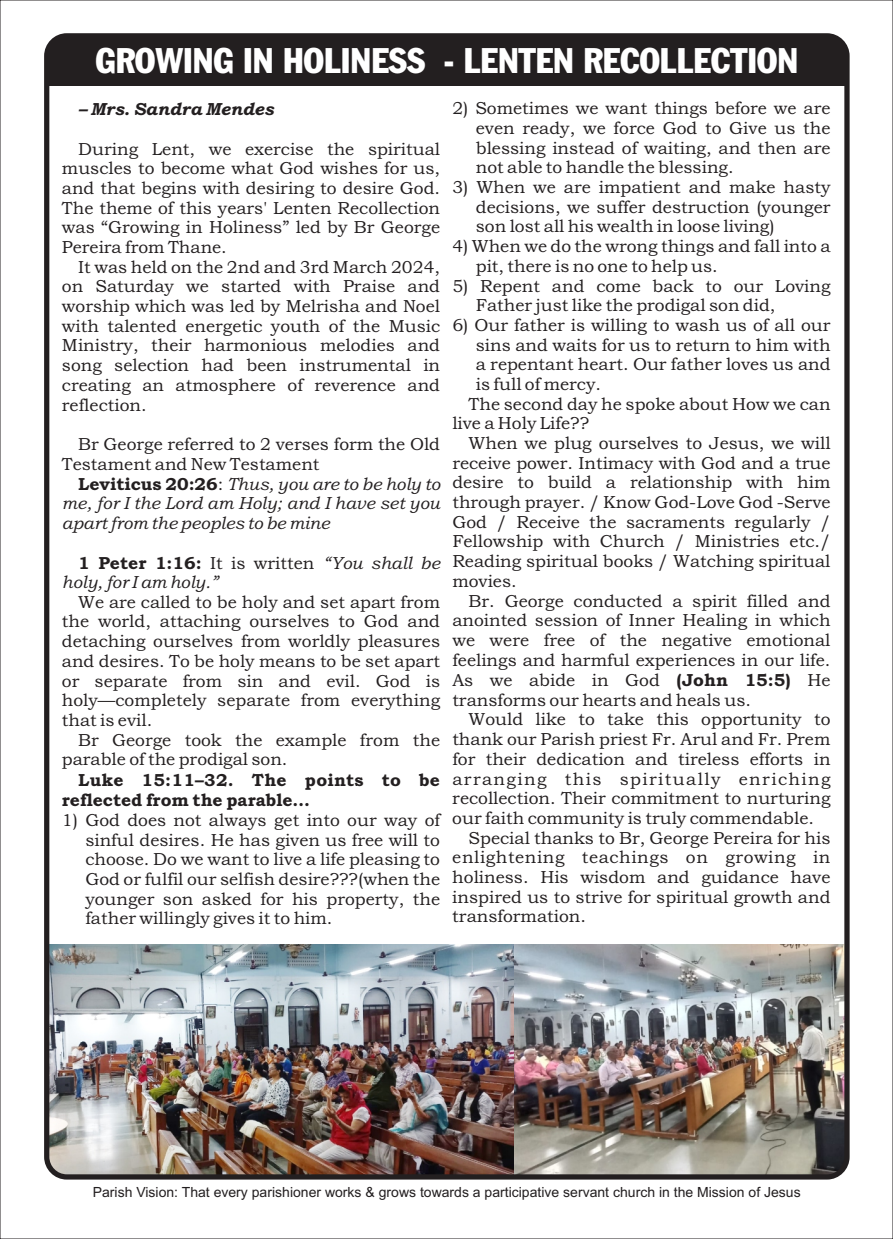
<style>
.page{position:relative;width:893px;height:1239px;background:#fff}
.page>*{position:absolute;margin:0;border:0;box-sizing:border-box;transform-origin:0 0}
.t1{font:35px "Franklin Gothic Condensed";color:#fff}
.t2{font:17.5px/19.6px "Bookman Old Style";color:#231f20;text-align:justify}
.t3{font:italic 17.5px/19.4px "Bookman Old Style";color:#231f20;text-align:justify}
.t4{font:700 17.5px/20.5px "Bookman Old Style";color:#231f20}
.t5{font:17.5px "Bookman Old Style";letter-spacing:.08em;color:#231f20}
.t6{font:17.5px "Bookman Old Style";letter-spacing:.035em;color:#231f20}
.t7{font:italic 700 17.5px "Bookman Old Style";color:#231f20}
.t8{font:14px "Arial";color:#231f20}
.s1{font-weight:700;font-style:normal}
.s2{font-style:normal}
.s3{font-weight:700}
</style>
<div class="page">
<div style="left:47px;top:36px;width:799px;height:50px;background:#231f20"></div>
<img style="left:514px;top:944px;width:329px;height:230px">
<img style="left:50px;top:944px;width:464px;height:230px">
<div style="left:44px;top:33px;width:805px;height:1147px;border:5px solid #231f20;border-radius:20px"></div>
<h1 class="t1" style="left:96px;top:47px;width:703px">GROWING IN HOLINESS - LENTEN RECOLLECTION</h1>
<p class="t7" style="left:78px;top:103px;width:197px">– Mrs. Sandra Mendes</p>
<p class="t2" style="left:62px;top:140px;width:380px;text-indent:16px">During Lent, we exercise the spiritual muscles to become what God wishes for us, and that begins with desiring to desire God.<br>The theme of this years' Lenten Recollection was “Growing in Holiness” led by Br George Pereira from Thane.</p>
<p class="t2" style="left:62px;top:259px;width:380px;text-indent:16px">It was held on the 2nd and 3rd March 2024, on Saturday we started with Praise and worship which was led by Melrisha and Noel with talented energetic youth of the Music Ministry, their harmonious melodies and song selection had been instrumental in creating an atmosphere of reverence and reflection.</p>
<p class="t2" style="left:62px;top:436px;width:380px;text-indent:16px">Br George referred to 2 verses form the Old<br>Testament and New Testament</p>
<p class="t3" style="left:62px;top:476px;width:380px;text-indent:16px"><span class="s1">Leviticus 20:26</span><span class="s2">:</span> Thus, you are to be holy to me, for I the Lord am Holy; and I have set you apart from the peoples to be mine</p>
<p class="t3" style="left:62px;top:555px;width:379px;text-indent:16px"><span class="s1">1 Peter 1:16:</span> <span class="s2">It is written</span> “You shall be holy, for I am holy.”</p>
<p class="t2" style="left:62px;top:594px;width:380px;text-indent:16px">We are called to be holy and set apart from the world, attaching ourselves to God and detaching ourselves from worldly pleasures and desires. To be holy means to be set apart or separate from sin and evil. God is holy—completely separate from everything that is evil.</p>
<p class="t2" style="left:62px;top:731px;width:379px;text-indent:16px">Br George took the example from the parable of the prodigal son.</p>
<p class="t4" style="left:62px;top:771px;width:379px;text-indent:16px">Luke 15:11–32. The points to be reflected from the parable…</p>
<p class="t2" style="left:85px;top:812px;width:356px;text-indent:-23px">1) God does not always get into our way of sinful desires. He has given us free will to choose. Do we want to live a life pleasing to God or fulfil our selfish desire???(when the younger son asked for his property, the father willingly gives it to him.</p>
<p class="t2" style="left:476px;top:100px;width:356px;text-indent:-23px">2) Sometimes we want things before we are even ready, we force God to Give us the blessing instead of waiting, and then are not able to handle the blessing.</p>
<p class="t2" style="left:476px;top:179px;width:356px;text-indent:-23px">3) When we are impatient and make hasty decisions, we suffer destruction (younger son lost all his wealth in loose living)</p>
<p class="t2" style="left:476px;top:238px;width:356px;text-indent:-23px">4) When we do the wrong things and fall into a pit, there is no one to help us.</p>
<p class="t2" style="left:476px;top:277px;width:356px;text-indent:-23px">5) Repent and come back to our Loving<br>Father just like the prodigal son did,</p>
<p class="t2" style="left:452px;top:317px;width:379px">6) Our father is willing to wash us of all our</p>
<p class="t2" style="left:476px;top:337px;width:356px">sins and waits for us to return to him with</p>
<p class="t2" style="left:476px;top:356px;width:356px">a repentant heart. Our father loves us and</p>
<p class="t2" style="left:476px;top:376px;width:127px">is full of mercy.</p>
<p class="t2" style="left:468px;top:396px;width:363px">The second day he spoke about How we can</p>
<p class="t2" style="left:452px;top:415px;width:138px">live a Holy Life??</p>
<p class="t2" style="left:468px;top:435px;width:363px">When we plug ourselves to Jesus, we will</p>
<p class="t2" style="left:452px;top:455px;width:379px">receive power. Intimacy with God and a true</p>
<p class="t2" style="left:452px;top:474px;width:379px">desire to build a relationship with him</p>
<p class="t2" style="left:452px;top:494px;width:379px">through prayer. / Know God-Love God -Serve</p>
<p class="t2" style="left:452px;top:514px;width:379px">God / Receive the sacraments regularly /</p>
<p class="t2" style="left:452px;top:533px;width:379px">Fellowship with Church / Ministries etc./</p>
<p class="t2" style="left:452px;top:553px;width:380px">Reading spiritual books / Watching spiritual</p>
<p class="t2" style="left:452px;top:573px;width:66px">movies.</p>
<p class="t2" style="left:468px;top:592px;width:363px">Br. George conducted a spirit filled and</p>
<p class="t2" style="left:452px;top:612px;width:379px">anointed session of Inner Healing in which</p>
<p class="t2" style="left:452px;top:632px;width:380px">we were free of the negative emotional</p>
<p class="t2" style="left:452px;top:651px;width:380px">feelings and harmful experiences in our life.</p>
<p class="t2" style="left:452px;top:672px;width:379px">As we abide in God <span class="s3">(John 15:5)</span> He</p>
<p class="t2" style="left:452px;top:692px;width:300px">transforms our hearts and heals us.</p>
<p class="t2" style="left:468px;top:711px;width:363px">Would like to take this opportunity to</p>
<p class="t2" style="left:452px;top:731px;width:379px">thank our Parish priest Fr. Arul and Fr. Prem</p>
<p class="t2" style="left:452px;top:751px;width:379px">for their dedication and tireless efforts in</p>
<p class="t5" style="left:452px;top:772px;width:379px">arranging this spiritually enriching</p>
<p class="t2" style="left:452px;top:790px;width:379px">recollection. Their commitment to nurturing</p>
<p class="t2" style="left:452px;top:810px;width:363px">our faith community is truly commendable.</p>
<p class="t2" style="left:468px;top:830px;width:363px">Special thanks to Br, George Pereira for his</p>
<p class="t6" style="left:452px;top:851px;width:379px">enlightening teachings on growing in</p>
<p class="t2" style="left:452px;top:869px;width:379px">holiness. His wisdom and guidance have</p>
<p class="t2" style="left:452px;top:889px;width:379px">inspired us to strive for spiritual growth and</p>
<p class="t2" style="left:452px;top:908px;width:135px">transformation.</p>
<p class="t8" style="left:93px;top:1187px;width:709px">Parish Vision: That every parishioner works &amp; grows towards a participative servant church in the Mission of Jesus</p>
</div>
